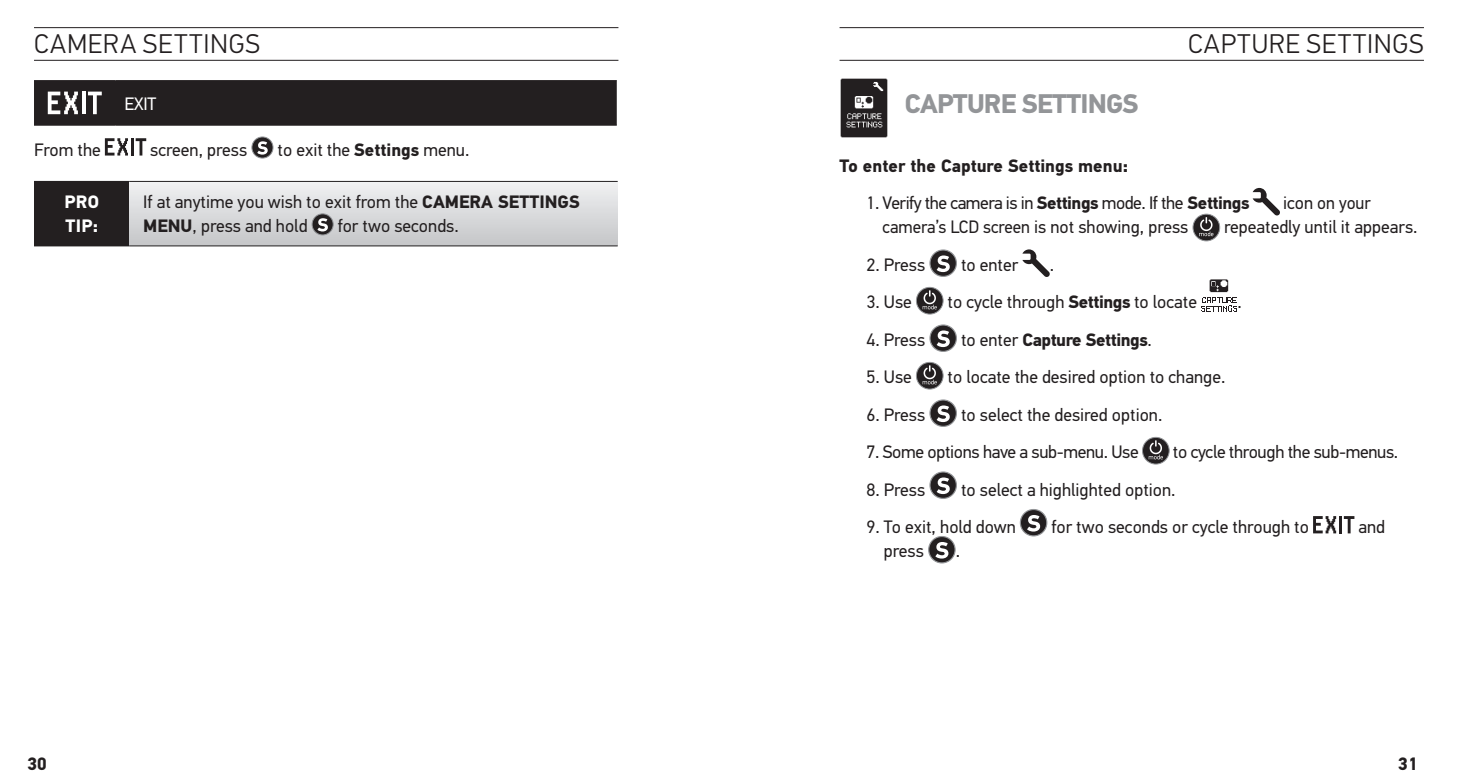
<style>
.page{position:relative;width:1458px;height:783px;background:#fff}
.page>*{position:absolute;margin:0;border:0;box-sizing:border-box;transform-origin:0 0}
.t1{font:300 27px "PF Din Text Pro";letter-spacing:.04em;color:#231f20}
.t2{font:700 27px "PF Din Text Pro";letter-spacing:-.03em;color:#939598}
.t3{font:18px "PF Din Text Pro";color:#231f20}
.t4{font:700 18px "PF Din Text Pro";color:#231f20}
.t5{font:18px "PF Din Text Pro";letter-spacing:-.02em;color:#231f20}
.t6{font:18px "PF Din Text Pro";letter-spacing:-.025em;color:#231f20}
.t7{font:700 18px/24px "PF Din Text Pro";color:#fff}
.t8{font:18px "PF Din Text Pro";color:#fff}
.s1{font-weight:700}
.s2{font-weight:400}
</style>
<div class="page">
<hr style="left:34px;top:60px;width:584px;height:1px;background:#231f20">
<hr style="left:34px;top:27px;width:584px;height:1px;background:#231f20">
<hr style="left:840px;top:60px;width:584px;height:1px;background:#231f20">
<hr style="left:840px;top:27px;width:584px;height:1px;background:#231f20">
<hr style="left:34px;top:80px;width:82px;height:1px;background:#231f20">
<hr style="left:34px;top:125px;width:82px;height:1px;background:#231f20">
<hr style="left:116px;top:125px;width:501px;height:1px;background:#231f20">
<hr style="left:116px;top:80px;width:501px;height:1px;background:#231f20">
<div style="left:34px;top:81px;width:583px;height:44px;background:#231f20"></div>
<hr style="left:131px;top:138px;width:3px;height:18px;background:#231f20">
<svg style="left:136px;top:138px;width:10px;height:18px"></svg>
<svg style="left:105px;top:138px;width:23px;height:18px"></svg>
<div style="left:252px;top:137px;width:21px;height:21px;background:#231f20;border-radius:50%"></div>
<div style="left:251px;top:137px;width:22px;height:22px;border:1px solid #939598;border-radius:50%"></div>
<svg style="left:257px;top:141px;width:11px;height:14px"></svg>
<div style="left:34px;top:181px;width:96px;height:65px;background:#231f20"></div>
<div style="left:130px;top:181px;width:488px;height:65px;background:linear-gradient(to bottom,#f1f2f3,#c4c5c8)"></div>
<hr style="left:130px;top:181px;width:488px;height:1px;background:#231f20">
<hr style="left:130px;top:245px;width:488px;height:1px;background:#231f20">
<svg style="left:312px;top:214px;width:21px;height:21px"></svg>
<div style="left:312px;top:213px;width:22px;height:22px;border:1px solid #939598;border-radius:50%"></div>
<svg style="left:317px;top:218px;width:11px;height:13px"></svg>
<img style="left:840px;top:78px;width:48px;height:60px">
<svg style="left:1253px;top:188px;width:27px;height:28px"></svg>
<svg style="left:1193px;top:214px;width:27px;height:27px"></svg>
<div style="left:1193px;top:214px;width:27px;height:27px;border:1px solid #939598;border-radius:50%"></div>
<svg style="left:1199px;top:217px;width:14px;height:19px"></svg>
<div style="left:930px;top:250px;width:26px;height:26px;background:#231f20;border-radius:50%"></div>
<div style="left:929px;top:249px;width:28px;height:28px;border:1px solid #939598;border-radius:50%"></div>
<svg style="left:937px;top:255px;width:13px;height:17px"></svg>
<svg style="left:1022px;top:249px;width:28px;height:28px"></svg>
<svg style="left:916px;top:287px;width:27px;height:27px"></svg>
<div style="left:916px;top:287px;width:28px;height:27px;border:1px solid #939598;border-radius:50%"></div>
<svg style="left:923px;top:290px;width:14px;height:19px"></svg>
<svg style="left:1201px;top:279px;width:36px;height:33px"></svg>
<div style="left:930px;top:325px;width:26px;height:26px;background:#231f20;border-radius:50%"></div>
<div style="left:929px;top:324px;width:28px;height:28px;border:1px solid #939598;border-radius:50%"></div>
<svg style="left:937px;top:330px;width:13px;height:17px"></svg>
<svg style="left:916px;top:362px;width:27px;height:27px"></svg>
<div style="left:916px;top:362px;width:28px;height:27px;border:1px solid #939598;border-radius:50%"></div>
<svg style="left:923px;top:365px;width:14px;height:19px"></svg>
<div style="left:930px;top:400px;width:26px;height:26px;background:#231f20;border-radius:50%"></div>
<div style="left:929px;top:399px;width:28px;height:28px;border:1px solid #939598;border-radius:50%"></div>
<svg style="left:937px;top:405px;width:13px;height:17px"></svg>
<svg style="left:1143px;top:437px;width:26px;height:27px"></svg>
<div style="left:1142px;top:437px;width:28px;height:27px;border:1px solid #939598;border-radius:50%"></div>
<svg style="left:1149px;top:440px;width:14px;height:19px"></svg>
<div style="left:930px;top:472px;width:26px;height:26px;background:#231f20;border-radius:50%"></div>
<div style="left:929px;top:471px;width:28px;height:28px;border:1px solid #939598;border-radius:50%"></div>
<svg style="left:937px;top:477px;width:13px;height:17px"></svg>
<svg style="left:1020px;top:510px;width:27px;height:26px"></svg>
<div style="left:1020px;top:509px;width:27px;height:27px;border:1px solid #939598;border-radius:50%"></div>
<svg style="left:1027px;top:515px;width:13px;height:17px"></svg>
<hr style="left:1339px;top:516px;width:3px;height:17px;background:#231f20">
<svg style="left:1344px;top:516px;width:10px;height:17px"></svg>
<svg style="left:1313px;top:516px;width:23px;height:17px"></svg>
<div style="left:929px;top:537px;width:26px;height:26px;background:#231f20;border-radius:50%"></div>
<div style="left:928px;top:536px;width:28px;height:27px;border:1px solid #939598;border-radius:50%"></div>
<svg style="left:935px;top:542px;width:13px;height:17px"></svg>
<h1 class="t1" style="left:34px;top:29px;width:227px">CAMERA SETTINGS</h1>
<p class="t8" style="left:124px;top:93px;width:34px">EXIT</p>
<p class="t3" style="left:34px;top:139px;width:68px">From the</p>
<p class="t3" style="left:150px;top:139px;width:99px">screen, press</p>
<p class="t3" style="left:278px;top:139px;width:193px">to exit the <span class="s1">Settings</span> menu.</p>
<p class="t7" style="left:65px;top:191px;width:35px">PRO<br>TI P:</p>
<p class="t3" style="left:143px;top:192px;width:315px">If at anytime you wish to exit from the <span class="s1">CAMER</span></p>
<p class="t4" style="left:481px;top:191px;width:28px">A SETTIN</p>
<p class="t4" style="left:558px;top:191px;width:23px">GS</p>
<p class="t4" style="left:143px;top:215px;width:13px">MENU</p>
<p class="t3" style="left:192px;top:216px;width:117px">, press and hold</p>
<p class="t3" style="left:338px;top:216px;width:123px">for two seconds.</p>
<h1 class="t2" style="left:905px;top:87px;width:235px">CApture Settings</h1>
<h1 class="t1" style="left:1188px;top:29px;width:237px">CAPTURE SETTINGS</h1>
<p class="t4" style="left:840px;top:155px;width:290px">To enter the Capture Settings menu:</p>
<p class="t6" style="left:867px;top:193px;width:384px">1. Verify the camera is in <span class="s1">Settings</span> mode. If the <span class="s1">Settings</span></p>
<p class="t3" style="left:1283px;top:193px;width:89px">icon on your</p>
<p class="t3" style="left:883px;top:217px;width:307px">camera’s LCD screen is not showing, press</p>
<p class="t3" style="left:1224px;top:217px;width:195px">repeatedly until it appears.</p>
<p class="t3" style="left:867px;top:254px;width:60px">2. Press</p>
<p class="t3" style="left:961px;top:254px;width:59px">to enter</p>
<p class="t3" style="left:1050px;top:254px;width:6px">.</p>
<p class="t3" style="left:867px;top:292px;width:47px">3. Use</p>
<p class="t3" style="left:948px;top:292px;width:251px">to cycle through <span class="s1">Settings</span> to locate</p>
<p class="t3" style="left:1237px;top:292px;width:6px">.</p>
<p class="t3" style="left:867px;top:329px;width:60px">4. Press</p>
<p class="t4" style="left:961px;top:329px;width:192px"><span class="s2">to enter</span> Capture Settings<span class="s2">.</span></p>
<p class="t3" style="left:867px;top:367px;width:47px">5. Use</p>
<p class="t3" style="left:948px;top:367px;width:279px">to locate the desired option to change.</p>
<p class="t3" style="left:867px;top:404px;width:60px">6. Press</p>
<p class="t3" style="left:961px;top:404px;width:203px">to select the desired option.</p>
<p class="t5" style="left:867px;top:442px;width:274px">7. Some options have a sub-menu. Use</p>
<p class="t5" style="left:1173px;top:442px;width:227px">to cycle through the sub-menus.</p>
<p class="t3" style="left:867px;top:479px;width:60px">8. Press</p>
<p class="t3" style="left:961px;top:479px;width:216px">to select a highlighted option.</p>
<p class="t3" style="left:867px;top:517px;width:151px">9. To exit, hold down</p>
<p class="t3" style="left:1051px;top:517px;width:259px">for two seconds or cycle through to</p>
<p class="t3" style="left:1358px;top:517px;width:28px">and</p>
<p class="t3" style="left:884px;top:541px;width:42px">press</p>
<p class="t3" style="left:956px;top:541px;width:6px">.</p>
<p class="t4" style="left:27px;top:752px;width:21px">30</p>
<p class="t4" style="left:1398px;top:752px;width:21px">31</p>
</div>
